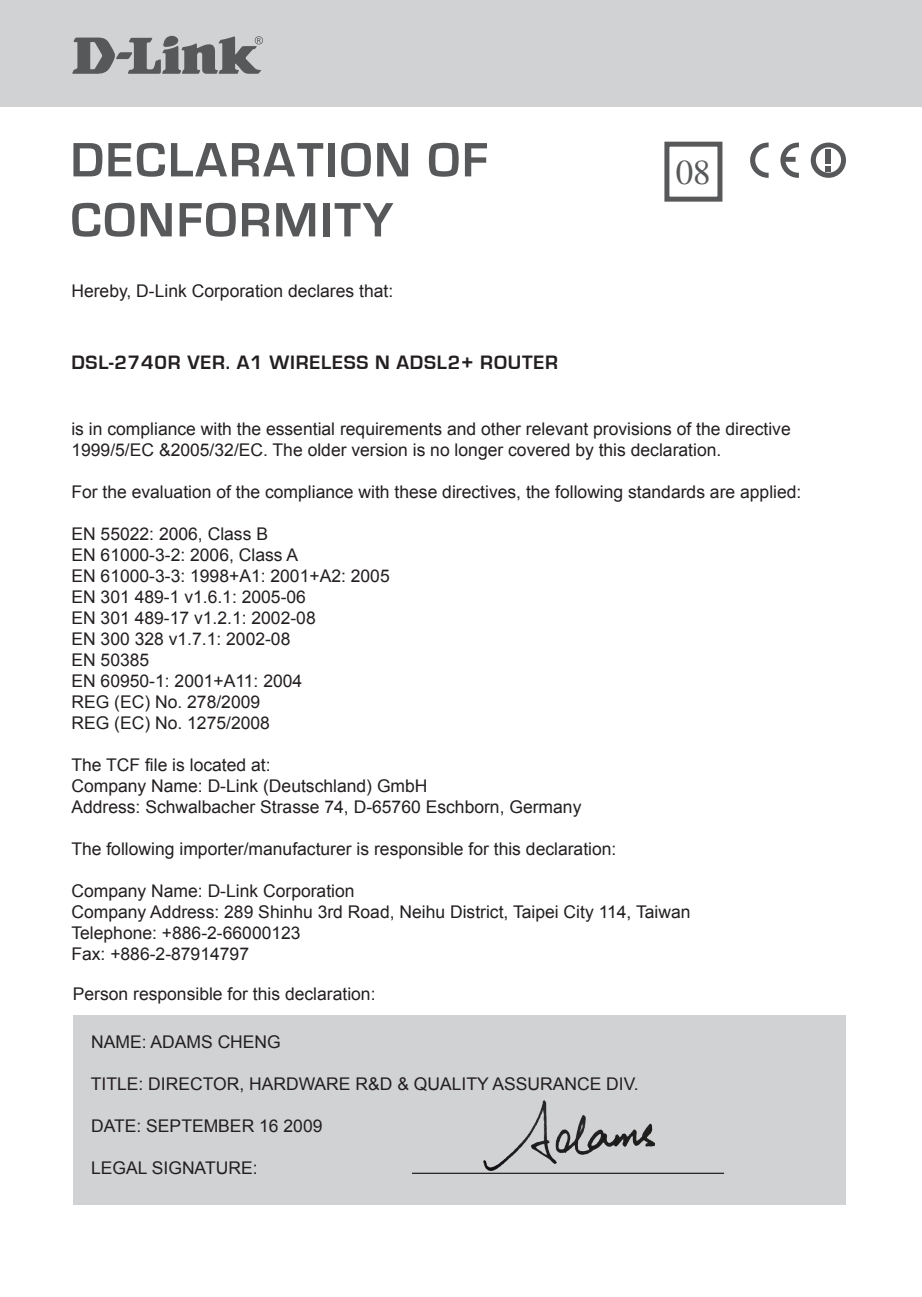
<style>
.page{position:relative;width:922px;height:1297px;background:#fff}
.page>*{position:absolute;margin:0;border:0;box-sizing:border-box;transform-origin:0 0}
.t1{font:700 50px "Eurostile";letter-spacing:.04em;color:#57585a}
.t2{font:35px "Times";color:#57585a}
.t3{font:700 20px "Eurostile";letter-spacing:.04em;color:#231f20}
.t4{font:17.5px/21px "Arial";color:#231f20}
</style>
<div class="page">
<div style="left:1px;top:0;width:920px;height:107px;background:#d1d2d4"></div>
<div style="left:664px;top:142px;width:58px;height:60px;border:5px solid #57585a"></div>
<div style="left:74px;top:1015px;width:771px;height:189px;background:#d1d2d4"></div>
<hr style="left:412px;top:1173px;width:311px;height:1px;background:#231f20">
<img style="left:483px;top:1101px;width:171px;height:70px">
<svg style="left:72px;top:36px;width:191px;height:38px"></svg>
<svg style="left:750px;top:143px;width:18px;height:35px"></svg>
<svg style="left:780px;top:143px;width:18px;height:35px"></svg>
<svg style="left:810px;top:143px;width:35px;height:35px"></svg>
<h1 class="t1" style="left:70px;top:133px;width:419px">DECLARATION OF</h1>
<h1 class="t1" style="left:70px;top:193px;width:324px">CONFORMITY</h1>
<p class="t4" style="left:71px;top:280px;width:323px">Hereby, D-Link Corporation declares that:</p>
<p class="t3" style="left:71px;top:351px;width:488px">DSL-2740R VER. A1 WIRELESS N ADSL2+ ROUTER</p>
<h2 class="t2" style="left:675px;top:152px;width:36px">08</h2>
<p class="t4" style="left:71px;top:418px;width:720px">is in compliance with the essential requirements and other relevant provisions of the directive<br>1999/5/EC &amp;2005/32/EC. The older version is no longer covered by this declaration.</p>
<p class="t4" style="left:71px;top:481px;width:731px">For the evaluation of the compliance with these directives, the following standards are applied:</p>
<p class="t4" style="left:71px;top:523px;width:320px">EN 55022: 2006, Class B<br>EN 61000-3-2: 2006, Class A<br>EN 61000-3-3: 1998+A1: 2001+A2: 2005<br>EN 301 489-1 v1.6.1: 2005-06<br>EN 301 489-17 v1.2.1: 2002-08<br>EN 300 328 v1.7.1: 2002-08<br>EN 50385<br>EN 60950-1: 2001+A11: 2004<br>REG (EC) No. 278/2009<br>REG (EC) No. 1275/2008</p>
<p class="t4" style="left:71px;top:754px;width:511px">The TCF file is located at:<br>Company Name: D-Link (Deutschland) GmbH<br>Address: Schwalbacher Strasse 74, D-65760 Eschborn, Germany</p>
<p class="t4" style="left:71px;top:838px;width:546px">The following importer/manufacturer is responsible for this declaration:</p>
<p class="t4" style="left:71px;top:880px;width:620px">Company Name: D-Link Corporation<br>Company Address: 289 Shinhu 3rd Road, Neihu District, Taipei City 114, Taiwan Telephone: +886-2-66000123<br>Fax: +886-2-87914797</p>
<p class="t4" style="left:73px;top:983px;width:304px">Person responsible for this declaration:</p>
<p class="t4" style="left:91px;top:1031px;width:191px">NAME: ADAMS CHENG</p>
<p class="t4" style="left:91px;top:1073px;width:549px">TITLE: DIRECTOR, HARDWARE R&amp;D &amp; QUALITY ASSURANCE DIV.</p>
<p class="t4" style="left:91px;top:1115px;width:233px">DATE: SEPTEMBER 16 2009</p>
<p class="t4" style="left:91px;top:1157px;width:168px">LEGAL SIGNATURE:</p>
</div>
